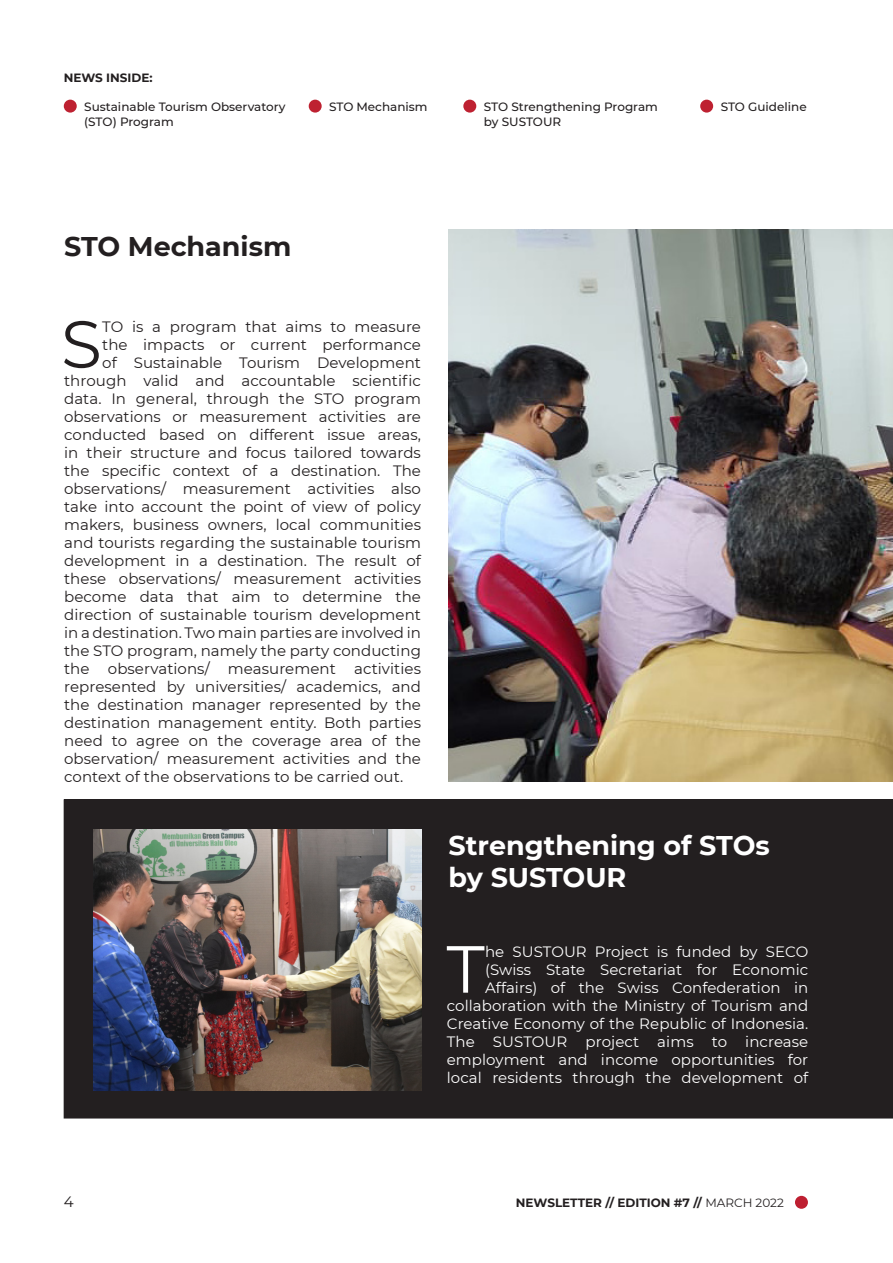
<style>
.page{position:relative;width:893px;height:1263px;background:#fff}
.page>*{position:absolute;margin:0;border:0;box-sizing:border-box;transform-origin:0 0}
.t1{font:66.45px "Montserrat";color:#231f20}
.t2{font:66.45px "Montserrat";color:#fff}
.t3{font:700 27px/31.7px "Montserrat";color:#fff}
.t4{font:700 27px "Montserrat";color:#231f20}
.t5{font:15px "Montserrat";letter-spacing:.005em;color:#231f20}
.t6{font:15px/18px "Montserrat";letter-spacing:.005em;color:#fff;text-align:right}
.t7{font:500 12px/14.4px "Montserrat";color:#231f20}
.t8{font:700 12px "Montserrat";color:#231f20}
.s1{font-weight:400}
</style>
<div class="page">
<div style="left:795px;top:1196px;width:13px;height:13px;background:#be1f31;border-radius:50%"></div>
<div style="left:64px;top:799px;width:829px;height:319px;background:#231f20"></div>
<img style="left:94px;top:829px;width:327px;height:262px">
<img style="left:449px;top:230px;width:444px;height:552px">
<div style="left:64px;top:100px;width:13px;height:13px;background:#be2131;border-radius:50%"></div>
<div style="left:309px;top:100px;width:13px;height:13px;background:#be2131;border-radius:50%"></div>
<div style="left:463px;top:100px;width:13px;height:13px;background:#be2131;border-radius:50%"></div>
<div style="left:700px;top:100px;width:13px;height:13px;background:#be2131;border-radius:50%"></div>
<p class="t8" style="left:64px;top:69px;width:90px">NEWS INSIDE:</p>
<p class="t7" style="left:84px;top:99px;width:203px">Sustainable Tourism Observatory (STO) Program</p>
<p class="t7" style="left:329px;top:99px;width:100px">STO Mechanism</p>
<p class="t7" style="left:484px;top:99px;width:176px">STO Strengthening Program by SUSTOUR</p>
<p class="t7" style="left:721px;top:99px;width:88px">STO Guideline</p>
<p class="t4" style="left:64px;top:227px;width:229px">STO Mechanism</p>
<p class="t1" style="left:61px;top:298px;width:42px">S</p>
<p class="t5" style="left:102px;top:316px;width:320px">TO is a program that aims to measure</p>
<p class="t5" style="left:102px;top:334px;width:320px">the impacts or current performance</p>
<p class="t5" style="left:102px;top:352px;width:320px">of Sustainable Tourism Development</p>
<p class="t5" style="left:64px;top:370px;width:358px">through valid and accountable scientific</p>
<p class="t5" style="left:64px;top:388px;width:358px">data. In general, through the STO program</p>
<p class="t5" style="left:64px;top:406px;width:358px">observations or measurement activities are</p>
<p class="t5" style="left:64px;top:424px;width:358px">conducted based on different issue areas,</p>
<p class="t5" style="left:64px;top:442px;width:358px">in their structure and focus tailored towards</p>
<p class="t5" style="left:64px;top:460px;width:358px">the specific context of a destination. The</p>
<p class="t5" style="left:64px;top:478px;width:358px">observations/ measurement activities also</p>
<p class="t5" style="left:64px;top:496px;width:358px">take into account the point of view of policy</p>
<p class="t5" style="left:64px;top:514px;width:358px">makers, business owners, local communities</p>
<p class="t5" style="left:64px;top:532px;width:358px">and tourists regarding the sustainable tourism</p>
<p class="t5" style="left:64px;top:550px;width:358px">development in a destination. The result of</p>
<p class="t5" style="left:64px;top:568px;width:358px">these observations/ measurement activities</p>
<p class="t5" style="left:64px;top:586px;width:358px">become data that aim to determine the</p>
<p class="t5" style="left:64px;top:604px;width:358px">direction of sustainable tourism development</p>
<p class="t5" style="left:64px;top:622px;width:358px">in a destination. Two main parties are involved in</p>
<p class="t5" style="left:64px;top:640px;width:358px">the STO program, namely the party conducting</p>
<p class="t5" style="left:64px;top:658px;width:358px">the observations/ measurement activities</p>
<p class="t5" style="left:64px;top:676px;width:358px">represented by universities/ academics, and</p>
<p class="t5" style="left:64px;top:694px;width:358px">the destination manager represented by the</p>
<p class="t5" style="left:64px;top:712px;width:358px">destination management entity. Both parties</p>
<p class="t5" style="left:64px;top:730px;width:358px">need to agree on the coverage area of the</p>
<p class="t5" style="left:64px;top:748px;width:358px">observation/ measurement activities and the</p>
<p class="t5" style="left:64px;top:766px;width:340px">context of the observations to be carried out.</p>
<p class="t3" style="left:449px;top:828px;width:323px">Strengthening of STOs by SUSTOUR</p>
<p class="t6" style="left:447px;top:942px;width:363px">he SUSTOUR Project is funded by SECO (Swiss State Secretariat for Economic Affairs) of the Swiss Confederation in collaboration with the Ministry of Tourism and Creative Economy of the Republic of Indonesia.<br>The SUSTOUR project aims to increase employment and income opportunities for local residents through the development of</p>
<p class="t2" style="left:447px;top:923px;width:40px">T</p>
<p class="t5" style="left:64px;top:1192px;width:11px">4</p>
<p class="t8" style="left:516px;top:1194px;width:269px">NEWSLETTER // EDITION #7 // <span class="s1">MARCH 2022</span></p>
</div>
